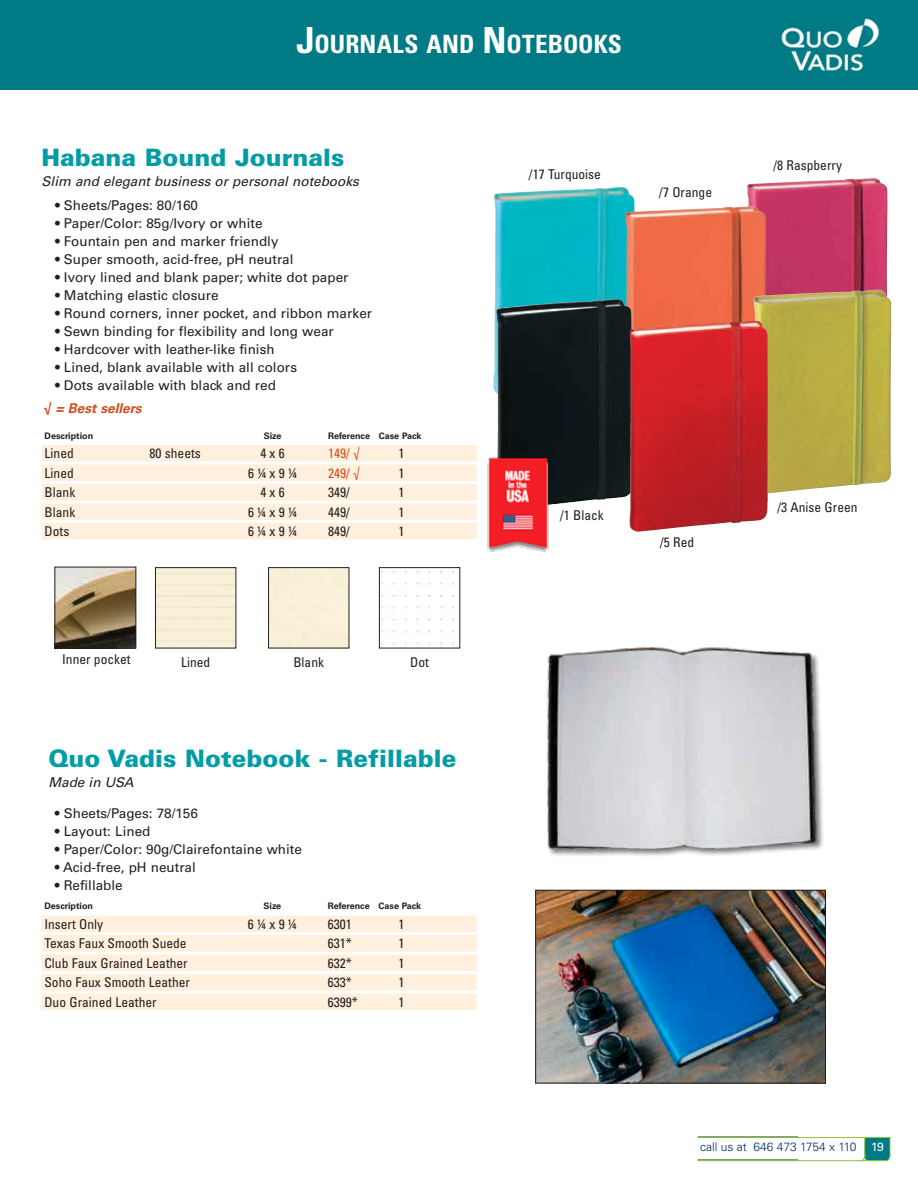
<style>
.page{position:relative;width:918px;height:1188px;background:#fff}
.page>*{position:absolute;margin:0;border:0;box-sizing:border-box;transform-origin:0 0}
.t1{font:700 condensed 25.2px "Univers LT Std";letter-spacing:.005em;color:#fff}
.t2{font:900 24px "Univers LT Std";color:#029ca6}
.t3{font:13.5px "Univers LT Std";color:#231f20}
.t4{font:condensed 13.5px "Univers LT Std";color:#231f20}
.t5{font:italic 13.5px "Univers LT Std";color:#231f20}
.t6{font:italic 700 13.5px "Univers LT Std";color:#d04d1b}
.t7{font:condensed 13.5px "Univers LT Std";color:#d04d1b}
.t8{font:300 12px "Univers LT Std";color:#002964}
.t9{font:700 9px "Univers LT Std";color:#231f20}
.s1{font-size:36px}
.s2{font-weight:400;color:#fff}
</style>
<div class="page">
<hr style="left:698px;top:1137px;width:192px;height:1px;background:#8bc63e">
<hr style="left:698px;top:1160px;width:171px;height:1px;background:#8bc63e">
<hr style="left:698px;top:1136px;width:100px;height:2px;background:#7da167">
<hr style="left:698px;top:1159px;width:100px;height:1px;background:#7da167">
<svg style="left:862px;top:1138px;width:29px;height:23px"></svg>
<img style="left:56px;top:569px;width:78px;height:77px">
<div style="left:54px;top:567px;width:82px;height:81px;border:1px solid #231f20"></div>
<div style="left:155px;top:567px;width:81px;height:81px;border:1px solid #231f20"></div>
<div style="left:268px;top:567px;width:81px;height:81px;border:1px solid #231f20"></div>
<img style="left:493px;top:187px;width:142px;height:208px">
<img style="left:747px;top:178px;width:141px;height:112px">
<img style="left:624px;top:206px;width:143px;height:207px">
<img style="left:753px;top:290px;width:139px;height:204px">
<img style="left:496px;top:299px;width:120px;height:205px">
<img style="left:629px;top:321px;width:134px;height:211px">
<div style="left:42px;top:445px;width:435px;height:16px;background:#fef0dd"></div>
<div style="left:42px;top:464px;width:435px;height:17px;background:#fef0dd"></div>
<div style="left:42px;top:484px;width:435px;height:16px;background:#fef0dd"></div>
<div style="left:42px;top:503px;width:435px;height:17px;background:#fef0dd"></div>
<div style="left:42px;top:523px;width:435px;height:16px;background:#fef0dd"></div>
<img style="left:487px;top:448px;width:69px;height:104px">
<img style="left:381px;top:570px;width:73px;height:75px">
<div style="left:379px;top:567px;width:81px;height:81px;border:1px solid #231f20"></div>
<img style="left:546px;top:647px;width:277px;height:209px">
<img style="left:537px;top:892px;width:287px;height:189px">
<div style="left:535px;top:890px;width:291px;height:193px;border:1px solid #231f20"></div>
<div style="left:41px;top:916px;width:436px;height:16px;background:#fef0dd"></div>
<div style="left:41px;top:935px;width:436px;height:17px;background:#fef0dd"></div>
<div style="left:41px;top:955px;width:436px;height:16px;background:#fef0dd"></div>
<div style="left:41px;top:974px;width:436px;height:17px;background:#fef0dd"></div>
<div style="left:41px;top:994px;width:436px;height:16px;background:#fef0dd"></div>
<div style="left:0;top:0;width:918px;height:89px;background:#007b85"></div>
<img style="left:781px;top:18px;width:98px;height:53px">
<h1 class="t1" style="left:297px;top:29px;width:327px"><span class="s1">J</span>OURNALS AND <span class="s1">N</span> OTEBOOKS</h1>
<h2 class="t2" style="left:42px;top:143px;width:304px">Habana Bound Journals</h2>
<p class="t5" style="left:42px;top:173px;width:319px">Slim and elegant business or personal notebooks</p>
<p class="t3" style="left:55px;top:197px;width:144px">• Sheets/Pages: 80/160</p>
<p class="t3" style="left:55px;top:215px;width:209px">• Paper/Color: 85g/Ivory or white</p>
<p class="t3" style="left:55px;top:233px;width:225px">• Fountain pen and marker friendly</p>
<p class="t3" style="left:55px;top:251px;width:240px">• Super smooth, acid-free, pH neutral</p>
<p class="t3" style="left:55px;top:269px;width:295px">• Ivory lined and blank paper; white dot paper</p>
<p class="t3" style="left:55px;top:287px;width:165px">• Matching elastic closure</p>
<p class="t3" style="left:55px;top:305px;width:319px">• Round corners, inner pocket, and ribbon marker</p>
<p class="t3" style="left:55px;top:323px;width:280px">• Sewn binding for flexibility and long wear</p>
<p class="t3" style="left:55px;top:341px;width:221px">• Hardcover with leather-like finish</p>
<p class="t3" style="left:55px;top:359px;width:244px">• Lined, blank available with all colors</p>
<p class="t3" style="left:55px;top:377px;width:222px">• Dots available with black and red</p>
<p class="t6" style="left:42px;top:401px;width:102px">√ = Best sellers</p>
<p class="t9" style="left:45px;top:430px;width:50px">Description</p>
<p class="t9" style="left:264px;top:430px;width:19px">Size</p>
<p class="t9" style="left:328px;top:430px;width:95px">Reference Case Pack</p>
<p class="t4" style="left:45px;top:445px;width:31px">Lined</p>
<p class="t4" style="left:150px;top:445px;width:53px">80 sheets</p>
<p class="t4" style="left:260px;top:445px;width:26px">4 x 6</p>
<p class="t7" style="left:328px;top:445px;width:33px">149/ √</p>
<p class="t4" style="left:399px;top:445px;width:7px">1</p>
<p class="t4" style="left:45px;top:464px;width:31px">Lined</p>
<p class="t4" style="left:248px;top:464px;width:51px">6 ¼ x 9 ¼</p>
<p class="t7" style="left:328px;top:464px;width:33px">249/ √</p>
<p class="t4" style="left:399px;top:464px;width:7px">1</p>
<p class="t4" style="left:45px;top:484px;width:32px">Blank</p>
<p class="t4" style="left:260px;top:484px;width:26px">4 x 6</p>
<p class="t4" style="left:328px;top:484px;width:23px">349/</p>
<p class="t4" style="left:399px;top:484px;width:7px">1</p>
<p class="t4" style="left:45px;top:503px;width:32px">Blank</p>
<p class="t4" style="left:248px;top:503px;width:51px">6 ¼ x 9 ¼</p>
<p class="t4" style="left:328px;top:503px;width:23px">449/</p>
<p class="t4" style="left:399px;top:503px;width:7px">1</p>
<p class="t4" style="left:45px;top:523px;width:26px">Dots</p>
<p class="t4" style="left:248px;top:523px;width:51px">6 ¼ x 9 ¼</p>
<p class="t4" style="left:328px;top:523px;width:23px">849/</p>
<p class="t4" style="left:399px;top:523px;width:7px">1</p>
<p class="t4" style="left:529px;top:166px;width:74px">/17 Turquoise</p>
<p class="t4" style="left:560px;top:507px;width:45px">/1 Black</p>
<p class="t4" style="left:659px;top:183px;width:54px">/7 Orange</p>
<p class="t4" style="left:660px;top:534px;width:36px">/5 Red</p>
<p class="t4" style="left:62px;top:651px;width:70px">Inner pocket</p>
<p class="t4" style="left:181px;top:654px;width:31px">Lined</p>
<p class="t4" style="left:293px;top:654px;width:32px">Blank</p>
<p class="t4" style="left:410px;top:654px;width:20px">Dot</p>
<h2 class="t2" style="left:48px;top:744px;width:410px">Quo Vadis Notebook - Refillable</h2>
<p class="t5" style="left:48px;top:774px;width:87px">Made in USA</p>
<p class="t3" style="left:55px;top:805px;width:144px">• Sheets/Pages: 78/156</p>
<p class="t3" style="left:55px;top:823px;width:97px">• Layout: Lined</p>
<p class="t3" style="left:55px;top:841px;width:249px">• Paper/Color: 90g/Clairefontaine white</p>
<p class="t3" style="left:55px;top:859px;width:142px">• Acid-free, pH neutral</p>
<p class="t3" style="left:55px;top:877px;width:69px">• Refillable</p>
<p class="t9" style="left:44px;top:901px;width:50px">Description</p>
<p class="t9" style="left:264px;top:901px;width:19px">Size</p>
<p class="t9" style="left:328px;top:901px;width:95px">Reference Case Pack</p>
<p class="t4" style="left:44px;top:915px;width:60px">Insert Only</p>
<p class="t4" style="left:248px;top:915px;width:51px">6 ¼ x 9 ¼</p>
<p class="t4" style="left:328px;top:915px;width:25px">6301</p>
<p class="t4" style="left:398px;top:915px;width:7px">1</p>
<p class="t4" style="left:44px;top:935px;width:144px">Texas Faux Smooth Suede</p>
<p class="t4" style="left:328px;top:935px;width:25px">631*</p>
<p class="t4" style="left:398px;top:935px;width:7px">1</p>
<p class="t4" style="left:44px;top:954px;width:145px">Club Faux Grained Leather</p>
<p class="t4" style="left:328px;top:954px;width:25px">632*</p>
<p class="t4" style="left:398px;top:954px;width:7px">1</p>
<p class="t4" style="left:44px;top:974px;width:147px">Soho Faux Smooth Leather</p>
<p class="t4" style="left:328px;top:974px;width:25px">633*</p>
<p class="t4" style="left:398px;top:974px;width:7px">1</p>
<p class="t4" style="left:44px;top:993px;width:114px">Duo Grained Leather</p>
<p class="t4" style="left:328px;top:993px;width:31px">6399*</p>
<p class="t4" style="left:398px;top:993px;width:7px">1</p>
<p class="t4" style="left:773px;top:156px;width:70px">/8 Raspberry</p>
<p class="t4" style="left:778px;top:499px;width:82px">/3 Anise Green</p>
<p class="t8" style="left:700px;top:1140px;width:185px">call us at 646 473 1754 x 110 <span class="s2">19</span></p>
</div>
